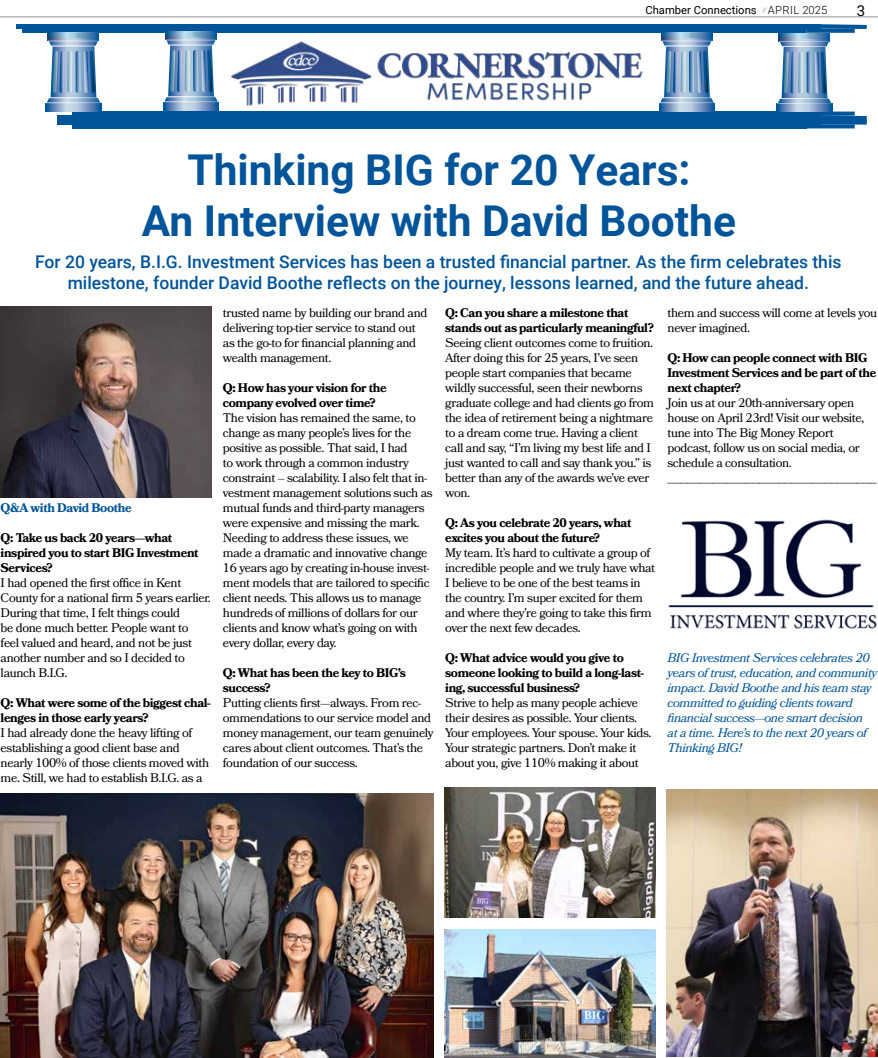
<style>
.page{position:relative;width:878px;height:1058px;background:#fff}
.page>*{position:absolute;margin:0;border:0;box-sizing:border-box;transform-origin:0 0}
.t1{font:700 42.5px/51px "Roboto";color:#005499;text-align:center}
.t2{font:500 17.5px/21px "Roboto";color:#005499;text-align:center}
.t3{font:15px "Roboto";color:#000}
.t4{font:12.5px/15px "Bookmania";letter-spacing:-.03em;color:#000}
.t5{font:700 12.5px/15px "Bookmania";letter-spacing:-.03em;color:#000}
.t6{font:italic 12.5px/15px "Bookmania";letter-spacing:-.03em;color:#005499}
.t7{font:700 12.5px "Bookmania";letter-spacing:-.03em;color:#005499}
.t8{font:11.25px "Roboto";color:#000}
.s1{font-weight:300}
</style>
<div class="page">
<hr style="left:0;top:17px;width:878px;height:1px;background:#939598">
<hr style="left:72px;top:124px;width:734px;height:4px;background:#005499">
<hr style="left:57px;top:120px;width:764px;height:4px;background:#005499">
<div style="left:22px;top:28px;width:784px;height:5px;background:#005499"></div>
<div style="left:17px;top:24px;width:804px;height:5px;background:#005499"></div>
<svg style="left:806px;top:112px;width:60px;height:16px"></svg>
<hr style="left:72px;top:112px;width:734px;height:4px;background:#005499">
<hr style="left:57px;top:116px;width:764px;height:4px;background:#005499">
<svg style="left:163px;top:103px;width:56px;height:7px"></svg>
<svg style="left:163px;top:32px;width:56px;height:71px"></svg>
<img style="left:377px;top:52px;width:266px;height:49px">
<svg style="left:46px;top:104px;width:55px;height:7px"></svg>
<svg style="left:45px;top:32px;width:56px;height:72px"></svg>
<svg style="left:659px;top:104px;width:55px;height:7px"></svg>
<svg style="left:659px;top:32px;width:55px;height:72px"></svg>
<svg style="left:776px;top:104px;width:56px;height:8px"></svg>
<svg style="left:776px;top:24px;width:90px;height:80px"></svg>
<img style="left:231px;top:41px;width:141px;height:65px">
<img style="left:668px;top:519px;width:209px;height:110px">
<img style="left:0;top:306px;width:211px;height:192px">
<img style="left:0;top:793px;width:433px;height:265px">
<img style="left:444px;top:788px;width:211px;height:129px">
<img style="left:667px;top:789px;width:211px;height:267px">
<img style="left:444px;top:929px;width:211px;height:129px">
<p class="t8" style="left:645px;top:2px;width:183px">Chamber Connections <sup>//</sup> <span class="s1">APRIL 2025</span></p>
<p class="t3" style="left:856px;top:0;width:10px">3</p>
<h1 class="t1" style="left:142px;top:143px;width:595px">Thinking BIG for 20 Years:<br>An Interview with David Boothe</h1>
<h2 class="t2" style="left:35px;top:250px;width:807px">For 20 years, B.I.G. Investment Services has been a trusted financial partner. As the firm celebrates this milestone, founder David Boothe reflects on the journey, lessons learned, and the future ahead.</h2>
<p class="t7" style="left:1px;top:500px;width:133px">Q&amp;A with David Boothe</p>
<p class="t5" style="left:1px;top:530px;width:199px">Q: Take us back 20 years—what inspired you to start BIG Investment<br>Services?</p>
<p class="t4" style="left:1px;top:575px;width:212px">I had opened the first office in Kent County for a national firm 5 years earlier.<br>During that time, I felt things could<br>be done much better. People want to<br>feel valued and heard, and not be just another number and so I decided to launch B.I.G.</p>
<p class="t5" style="left:1px;top:695px;width:212px">Q: What were some of the biggest chal&shy;lenges in those early years?</p>
<p class="t4" style="left:1px;top:725px;width:210px">I had already done the heavy lifting of establishing a good client base and nearly 100% of those clients moved with me. Still, we had to establish B.I.G. as a</p>
<p class="t4" style="left:223px;top:305px;width:206px">trusted name by building our brand and delivering top-tier service to stand out as the go-to for financial planning and wealth management.</p>
<p class="t5" style="left:223px;top:380px;width:165px">Q: How has your vision for the company evolved over time?</p>
<p class="t4" style="left:223px;top:410px;width:211px">The vision has remained the same, to change as many people’s lives for the positive as possible. That said, I had<br>to work through a common industry constraint – scalability. I also felt that in&shy;vestment management solutions such as mutual funds and third-party managers were expensive and missing the mark.<br>Needing to address these issues, we made a dramatic and innovative change 16 years ago by creating in-house invest&shy;ment models that are tailored to specific client needs. This allows us to manage hundreds of millions of dollars for our clients and know what’s going on with every dollar, every day.</p>
<p class="t5" style="left:223px;top:665px;width:184px">Q: What has been the key to BIG’s success?</p>
<p class="t4" style="left:223px;top:695px;width:212px">Putting clients first—always. From rec&shy;ommendations to our service model and money management, our team genuinely cares about client outcomes. That’s the foundation of our success.</p>
<p class="t5" style="left:445px;top:305px;width:210px">Q: Can you share a milestone that stands out as particularly meaningful?</p>
<p class="t4" style="left:445px;top:335px;width:210px">Seeing client outcomes come to fruition.<br>After doing this for 25 years, I’ve seen people start companies that became wildly successful, seen their newborns graduate college and had clients go from the idea of retirement being a nightmare to a dream come true. Having a client call and say, “I’m living my best life and I just wanted to call and say thank you.” is better than any of the awards we’ve ever won.</p>
<p class="t5" style="left:445px;top:515px;width:188px">Q: As you celebrate 20 years, what excites you about the future?</p>
<p class="t4" style="left:445px;top:545px;width:211px">My team. It’s hard to cultivate a group of incredible people and we truly have what I believe to be one of the best teams in the country. I’m super excited for them and where they’re going to take this firm over the next few decades.</p>
<p class="t5" style="left:445px;top:650px;width:200px">Q: What advice would you give to someone looking to build a long-last&shy;ing, successful business?</p>
<p class="t4" style="left:445px;top:695px;width:208px">Strive to help as many people achieve their desires as possible. Your clients.<br>Your employees. Your spouse. Your kids.<br>Your strategic partners. Don’t make it about you, give 110% making it about</p>
<p class="t4" style="left:667px;top:305px;width:211px">them and success will come at levels you never imagined.</p>
<p class="t5" style="left:667px;top:350px;width:210px">Q: How can people connect with BIG<br>Investment Services and be part of the next chapter?</p>
<p class="t4" style="left:667px;top:395px;width:211px">Join us at our 20th-anniversary open house on April 23rd! Visit our website, tune into The Big Money Report podcast, follow us on social media, or schedule a consultation. ________________________________</p>
<p class="t6" style="left:667px;top:650px;width:211px">BIG Investment Services celebrates 20 years of trust, education, and community impact. David Boothe and his team stay committed to guiding clients toward financial success—one smart decision<br>at a time. Here’s to the next 20 years of Thinking BIG!</p>
</div>
